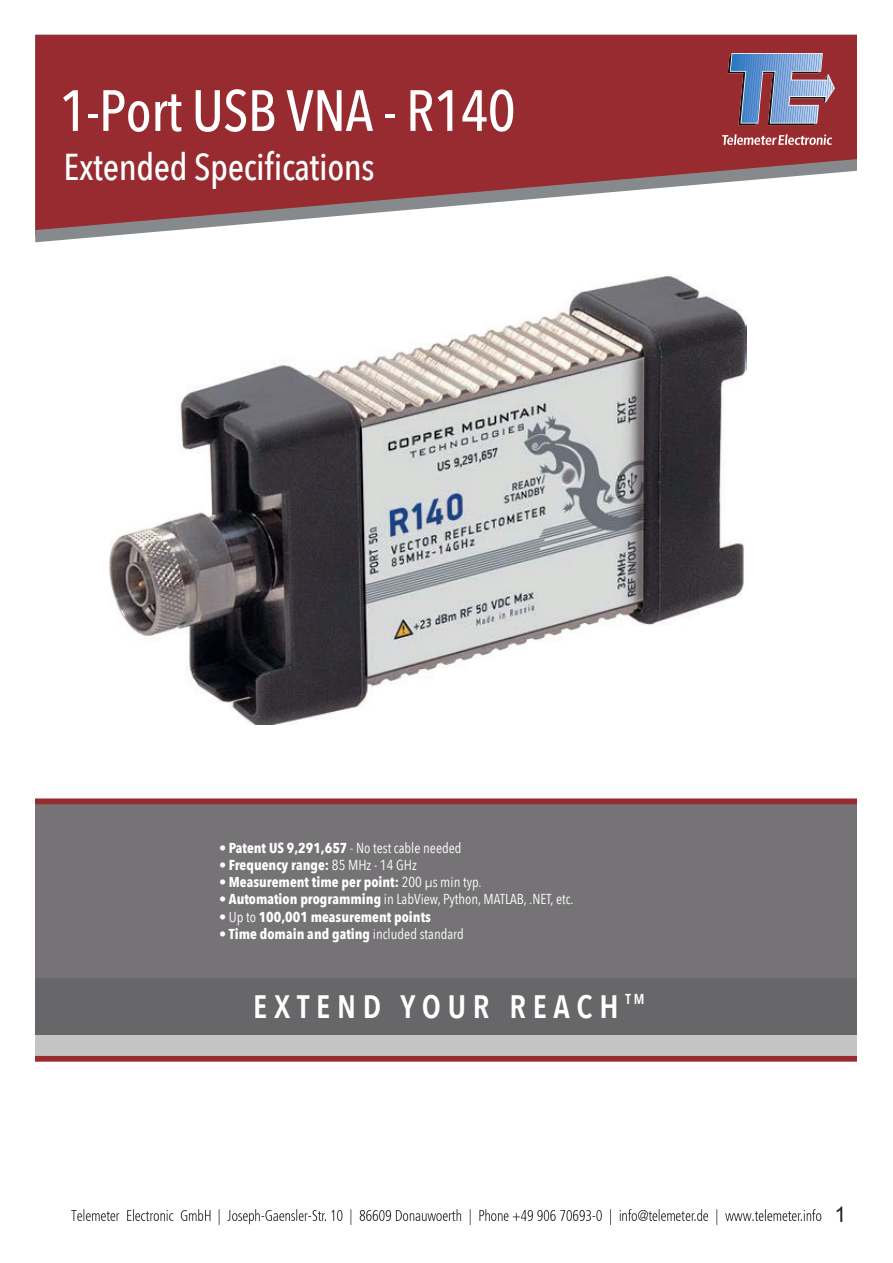
<style>
.page{position:relative;width:893px;height:1263px;background:#fff}
.page>*{position:absolute;margin:0;border:0;box-sizing:border-box;transform-origin:0 0}
.t1{font:500 57.45px "Avenir Next Condensed";letter-spacing:-.01em;color:#fff}
.t2{font:500 37.35px "Avenir Next Condensed";letter-spacing:-.01em;color:#fff}
.t3{font:600 32.4px "Avenir Next Condensed";letter-spacing:.21em;color:#fff}
.t4{font:21px "Arial Nova";color:#231f20}
.t5{font:700 14.4px "Avenir Next Condensed";color:#fff}
.t6{font:14.4px "Avenir Next Condensed";color:#fff}
.t7{font:600 14.4px "Avenir Next Condensed";color:#fff}
.s1{font-weight:700}
.s2{font-weight:400}
</style>
<div class="page">
<img style="left:71px;top:1209px;width:751px;height:15px">
<div style="left:35px;top:35px;width:822px;height:124px;background:#982b30"></div>
<svg style="left:35px;top:159px;width:822px;height:83px"></svg>
<div style="left:35px;top:1035px;width:822px;height:25px;background:#c5c4c5"></div>
<div style="left:35px;top:801px;width:822px;height:177px;background:#757375"></div>
<div style="left:35px;top:978px;width:822px;height:57px;background:#676769"></div>
<div style="left:35px;top:1056px;width:822px;height:6px;background:#982b30"></div>
<div style="left:35px;top:798px;width:822px;height:6px;background:#982b30"></div>
<img style="left:110px;top:276px;width:636px;height:448px">
<img style="left:723px;top:54px;width:111px;height:91px">
<h1 class="t1" style="left:59px;top:76px;width:458px">1-Port USB VNA - R140</h1>
<h2 class="t2" style="left:64px;top:144px;width:313px">Extended Specifications</h2>
<p class="t6" style="left:219px;top:835px;width:244px">• <span class="s1">Patent US 9,291,657</span> - No test cable needed</p>
<p class="t5" style="left:219px;top:856px;width:199px"><span class="s2">•</span> Frequency range: <span class="s2">85 MHz - 14 GHz</span></p>
<p class="t5" style="left:219px;top:873px;width:264px"><span class="s2">•</span> Measurement time per point: <span class="s2">200 µs min typ.</span></p>
<p class="t6" style="left:219px;top:887px;width:356px">• <span class="s1">Automation programming</span> in LabView, Python, MATLAB, .NET, etc.</p>
<p class="t5" style="left:219px;top:908px;width:213px"><span class="s2">• Up to</span> 100,001 measurement points</p>
<p class="t5" style="left:219px;top:925px;width:246px"><span class="s2">•</span> Time domain and gating <span class="s2">included standard</span></p>
<h3 class="t3" style="left:253px;top:979px;width:367px">EXTEND YOUR REACH</h3>
<p class="t7" style="left:625px;top:986px;width:21px">TM</p>
<h3 class="t4" style="left:834px;top:1202px;width:13px">1</h3>
</div>
